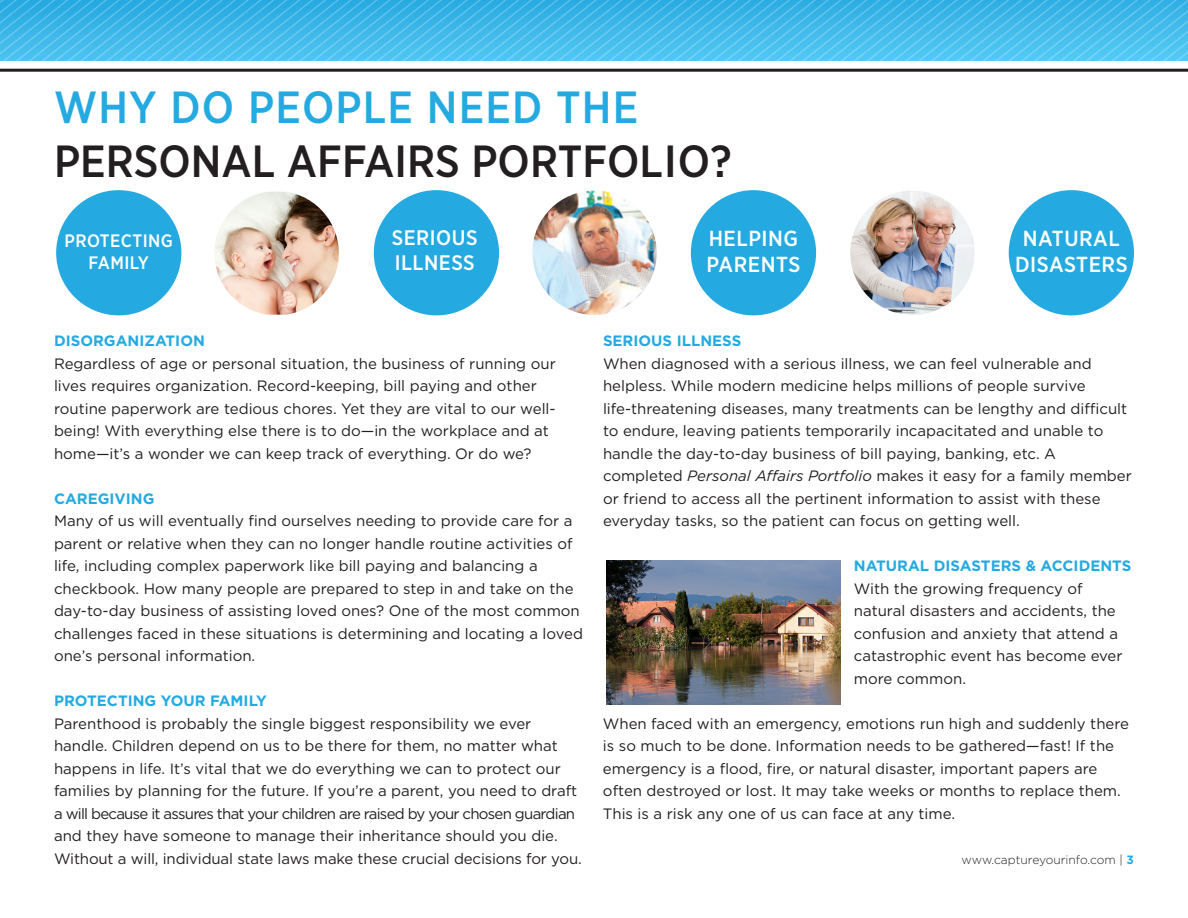
<style>
.page{position:relative;width:1188px;height:918px;background:#fff}
.page>*{position:absolute;margin:0;border:0;box-sizing:border-box;transform-origin:0 0}
.t1{font:500 45px "Gotham Narrow";color:#231f20}
.t2{font:500 45px "Gotham Narrow";letter-spacing:.025em;color:#24aae1}
.t3{font:500 21.75px "Gotham Narrow";letter-spacing:.025em;color:#fff}
.t4{font:500 21px "Gotham Narrow";letter-spacing:.025em;color:#fff}
.t5{font:500 18px "Gotham Narrow";letter-spacing:.025em;color:#fff}
.Paragraphs{font:15px/22.5px "Gotham";color:#231f20}
.Paragraphs-2{font:700 15px "Gotham";color:#24aae1}
.t6{font:300 12px "Gotham";color:#231f20}
.s1{font-style:italic}
.s2{font-weight:700;color:#24aae1}
</style>
<div class="page">
<svg style="left:0;top:0;width:1188px;height:61px;background:#45bbea"></svg>
<hr style="left:0;top:69px;width:1188px;height:3px;background:#231f20">
<img style="left:607px;top:561px;width:233px;height:143px">
<img style="left:532px;top:191px;width:125px;height:124px;border-radius:62px">
<div style="left:56px;top:190px;width:125px;height:125px;background:#24aae1;border-radius:50%"></div>
<img style="left:850px;top:191px;width:125px;height:124px;border-radius:62px">
<div style="left:691px;top:190px;width:125px;height:125px;background:#24aae1;border-radius:50%"></div>
<img style="left:215px;top:192px;width:124px;height:123px">
<div style="left:374px;top:190px;width:125px;height:125px;background:#24aae1;border-radius:50%"></div>
<div style="left:1009px;top:190px;width:125px;height:125px;background:#24aae1;border-radius:50%"></div>
<p class="t2" style="left:54px;top:78px;width:586px">WHY DO PEOPLE NEED THE</p>
<p class="t1" style="left:54px;top:132px;width:679px">PERSONAL AFFAIRS PORTFOLIO?</p>
<p class="t5" style="left:65px;top:229px;width:110px">PROTECTING</p>
<p class="t5" style="left:89px;top:251px;width:62px">FAMILY</p>
<p class="t4" style="left:392px;top:224px;width:87px">SERIOUS</p>
<p class="t4" style="left:395px;top:250px;width:82px">ILLNESS</p>
<p class="t3" style="left:709px;top:224px;width:91px">HELPING</p>
<p class="t3" style="left:707px;top:250px;width:95px">PARENTS</p>
<p class="t3" style="left:1023px;top:224px;width:98px">NATURAL</p>
<p class="t3" style="left:1015px;top:250px;width:114px">DISASTERS</p>
<p class="Paragraphs-2" style="left:54px;top:331px;width:152px">DISORGANIZATION</p>
<p class="Paragraphs" style="left:54px;top:352px;width:503px">Regardless of age or personal situation, the business of running our lives requires organization. Record-keeping, bill paying and other routine paperwork are tedious chores. Yet they are vital to our well&shy;being! With everything else there is to do—in the workplace and at home—it’s a wonder we can keep track of everything. Or do we?</p>
<p class="Paragraphs-2" style="left:54px;top:488px;width:102px">CAREGIVING</p>
<p class="Paragraphs" style="left:54px;top:509px;width:530px">Many of us will eventually find ourselves needing to provide care for a parent or relative when they can no longer handle routine activities of life, including complex paperwork like bill paying and balancing a checkbook. How many people are prepared to step in and take on the day-to-day business of assisting loved ones? One of the most common challenges faced in these situations is determining and locating a loved one’s personal information.</p>
<p class="Paragraphs-2" style="left:54px;top:691px;width:214px">PROTECTING YOUR FAMILY</p>
<p class="Paragraphs" style="left:54px;top:712px;width:529px">Parenthood is probably the single biggest responsibility we ever handle. Children depend on us to be there for them, no matter what happens in life. It’s vital that we do everything we can to protect our families by planning for the future. If you’re a parent, you need to draft a will because it assures that your children are raised by your chosen guardian and they have someone to manage their inheritance should you die.<br>Without a will, individual state laws make these crucial decisions for you.</p>
<p class="Paragraphs-2" style="left:603px;top:331px;width:140px">SERIOUS ILLNESS</p>
<p class="Paragraphs" style="left:603px;top:352px;width:530px">When diagnosed with a serious illness, we can feel vulnerable and helpless. While modern medicine helps millions of people survive life-threatening diseases, many treatments can be lengthy and difficult to endure, leaving patients temporarily incapacitated and unable to handle the day-to-day business of bill paying, banking, etc. A completed <span class="s1">Personal Affairs Portfolio</span> makes it easy for a family member or friend to access all the pertinent information to assist with these everyday tasks, so the patient can focus on getting well.</p>
<p class="Paragraphs-2" style="left:854px;top:556px;width:279px">NATURAL DISASTERS &amp; ACCIDENTS</p>
<p class="Paragraphs" style="left:854px;top:577px;width:270px">With the growing frequency of natural disasters and accidents, the confusion and anxiety that attend a catastrophic event has become ever more common.</p>
<p class="Paragraphs" style="left:603px;top:712px;width:528px">When faced with an emergency, emotions run high and suddenly there is so much to be done. Information needs to be gathered—fast! If the emergency is a flood, fire, or natural disaster, important papers are often destroyed or lost. It may take weeks or months to replace them.<br>This is a risk any one of us can face at any time.</p>
<p class="t6" style="left:962px;top:852px;width:174px">www.captureyourinfo.com | <span class="s2">3</span></p>
</div>
